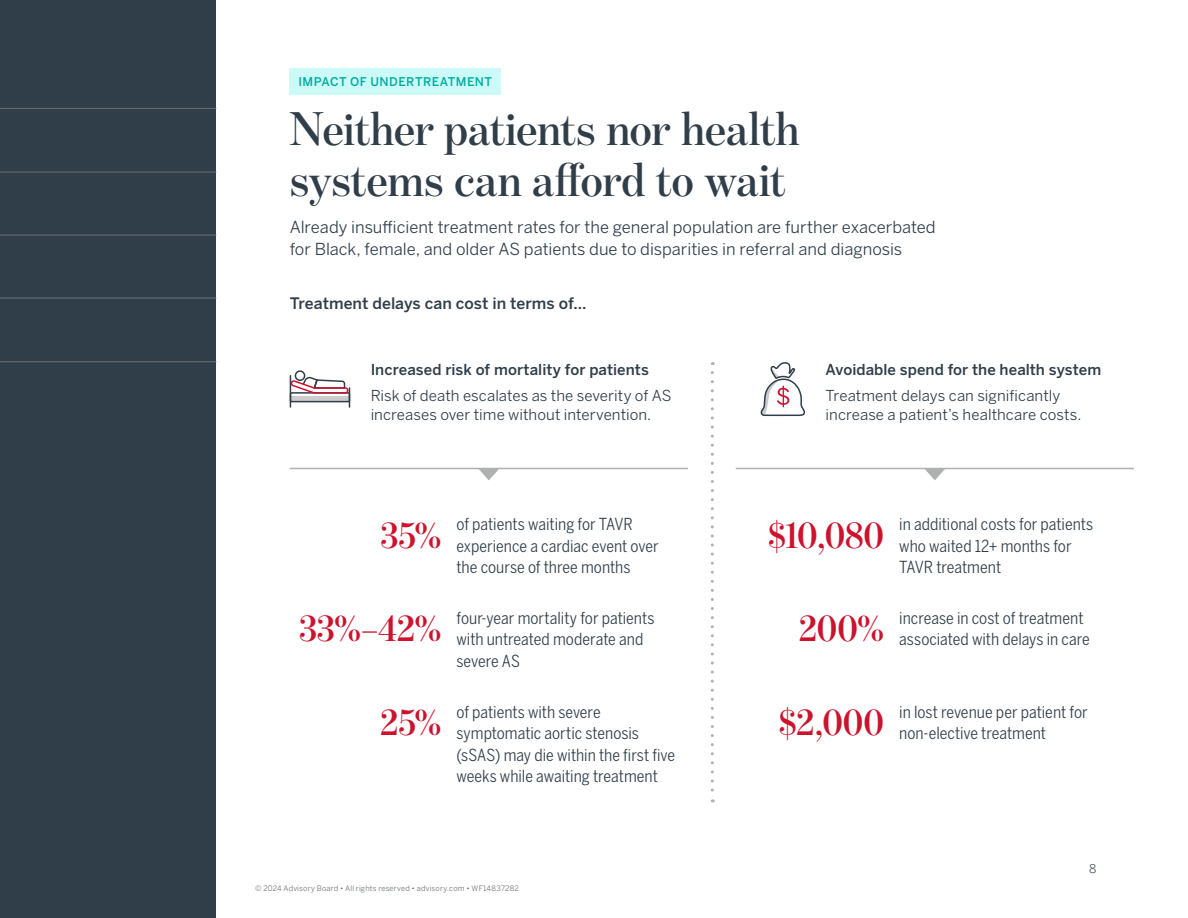
<style>
.page{position:relative;width:1188px;height:918px;background:#fff}
.page>*{position:absolute;margin:0;border:0;box-sizing:border-box;transform-origin:0 0}
.t1{font:600 48px/50.4px "Benton Mod Disp";color:#303e49}
.t2{font:600 39px "Benton Mod Disp";color:#cd122d}
.t3{font:16.5px/21.5px "Benton Sans Condensed";color:#303e49}
.t4{font:16.5px/21.5px "Benton Sans";color:#303e49}
.t5{font:500 15.75px "Benton Sans";color:#303e49}
.t6{font:15px/19.5px "Benton Sans";letter-spacing:.005em;color:#303e49}
.t7{font:500 15px "Benton Sans";letter-spacing:.005em;color:#303e49}
.t8{font:500 12px "Benton Sans";letter-spacing:.035em;color:#00aea1}
.t9{font:12px "Benton Sans";color:#485159}
.t10{font:7.5px "Benton Sans";letter-spacing:.025em;color:#6b7176}
</style>
<div class="page">
<div style="left:0;top:0;width:216px;height:918px;background:#303e49"></div>
<hr style="left:0;top:172px;width:216px;height:1px;background:#6b7176">
<hr style="left:0;top:235px;width:216px;height:1px;background:#6b7176">
<hr style="left:0;top:298px;width:216px;height:1px;background:#6b7176">
<hr style="left:0;top:108px;width:216px;height:1px;background:#6b7176">
<hr style="left:0;top:361px;width:216px;height:1px;background:#6b7176">
<div style="left:295px;top:370px;width:10px;height:11px;border:2px solid #303e49;border-radius:50%"></div>
<svg style="left:290px;top:376px;width:60px;height:31px"></svg>
<svg style="left:761px;top:362px;width:44px;height:54px"></svg>
<svg style="left:711px;top:373px;width:3px;height:429px"></svg>
<hr style="left:290px;top:468px;width:398px;height:1px;background:#afb1b1">
<svg style="left:478px;top:469px;width:21px;height:11px"></svg>
<hr style="left:736px;top:468px;width:398px;height:1px;background:#afb1b1">
<svg style="left:924px;top:469px;width:21px;height:11px"></svg>
<div style="left:290px;top:68px;width:211px;height:27px;background:#ccfaf7"></div>
<p class="t8" style="left:298px;top:75px;width:195px">IMPACT OF UNDERTREATMENT</p>
<h1 class="t1" style="left:290px;top:104px;width:512px">Neither patients nor health systems can afford to wait</h1>
<p class="t4" style="left:290px;top:216px;width:647px">Already insufficient treatment rates for the general population are further exacerbated for Black, female, and older AS patients due to disparities in referral and diagnosis</p>
<p class="t5" style="left:290px;top:294px;width:298px">Treatment delays can cost in terms of…</p>
<p class="t7" style="left:371px;top:360px;width:280px">Increased risk of mortality for patients</p>
<p class="t6" style="left:371px;top:386px;width:302px">Risk of death escalates as the severity of AS increases over time without intervention.</p>
<p class="t7" style="left:826px;top:360px;width:277px">Avoidable spend for the health system</p>
<p class="t6" style="left:826px;top:386px;width:257px">Treatment delays can significantly increase a patient’s healthcare costs.</p>
<h2 class="t2" style="left:381px;top:513px;width:62px">35%</h2>
<p class="t3" style="left:457px;top:513px;width:204px">of patients waiting for TAVR experience a cardiac event over the course of three months</p>
<h2 class="t2" style="left:768px;top:513px;width:117px">$10,080</h2>
<p class="t3" style="left:899px;top:513px;width:195px">in additional costs for patients who waited 12+ months for<br>TAVR treatment</p>
<h2 class="t2" style="left:299px;top:607px;width:143px">33%–42%</h2>
<p class="t3" style="left:457px;top:607px;width:200px">four-year mortality for patients with untreated moderate and severe AS</p>
<h2 class="t2" style="left:799px;top:607px;width:86px">200%</h2>
<p class="t3" style="left:899px;top:607px;width:186px">increase in cost of treatment</p>
<p class="t3" style="left:899px;top:628px;width:192px">associated with delays in care</p>
<h2 class="t2" style="left:381px;top:700px;width:62px">25%</h2>
<p class="t3" style="left:457px;top:701px;width:220px">of patients with severe symptomatic aortic stenosis (sSAS) may die within the first five weeks while awaiting treatment</p>
<h2 class="t2" style="left:779px;top:700px;width:107px">$2,000</h2>
<p class="t3" style="left:899px;top:701px;width:190px">in lost revenue per patient for</p>
<p class="t3" style="left:899px;top:722px;width:148px">non-elective treatment</p>
<p class="t9" style="left:1089px;top:861px;width:9px">8</p>
<p class="t10" style="left:255px;top:884px;width:265px">© 2024 Advisory Board • All rights reserved • advisory.com • WF14837282</p>
</div>
